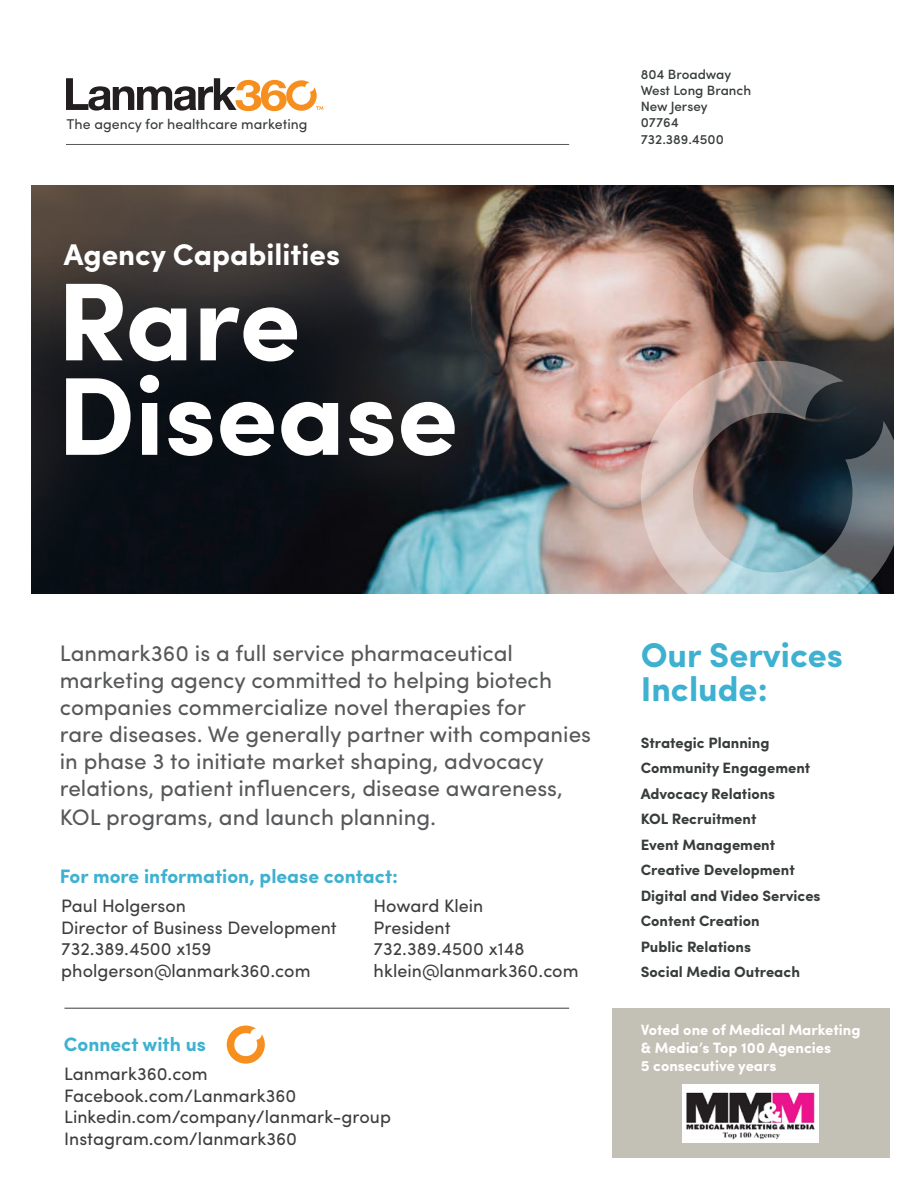
<style>
.page{position:relative;width:918px;height:1188px;background:#fff}
.page>*{position:absolute;margin:0;border:0;box-sizing:border-box;transform-origin:0 0}
.t1{font:700 111px/94.5px "Sofia Pro";color:#fff}
.t2{font:700 34.5px/34.5px "Sofia Pro";color:#3eb1d1}
.t3{font:700 30px "Sofia Pro";color:#fff}
.t4{font:22.5px/27.3px "Sofia Pro";color:#57585a}
.t5{font:700 19.5px "Sofia Pro";color:#3eb1d1}
.t6{font:18px/21.6px "Sofia Pro";color:#3e3e3f}
.t7{font:700 15px/25.5px "Sofia Pro";color:#383c3c}
.t8{font:700 15px/18px "Sofia Pro";color:#fff}
.t9{font:14.25px "Sofia Pro";color:#383c3c}
.t10{font:500 13.5px/16.2px "Sofia Pro";color:#383c3c}
</style>
<div class="page">
<img style="left:31px;top:186px;width:863px;height:408px">
<svg style="left:66px;top:78px;width:257px;height:33px"></svg>
<div style="left:47px;top:265px;width:426px;height:209px;background:#231f20;opacity:.17"></div>
<div style="left:47px;top:225px;width:309px;height:64px;background:#231f20;opacity:.17"></div>
<hr style="left:66px;top:144px;width:503px;height:1px;background:#57585a">
<hr style="left:64px;top:1008px;width:505px;height:1px;background:#383c3c">
<div style="left:612px;top:1008px;width:277px;height:150px;background:#c3c0b5"></div>
<svg style="left:227px;top:1026px;width:38px;height:38px"></svg>
<img style="left:683px;top:1085px;width:135px;height:58px">
<svg style="left:641px;top:361px;width:253px;height:233px"></svg>
<p class="t9" style="left:67px;top:114px;width:242px">The agency for healthcare marketing</p>
<p class="t3" style="left:64px;top:231px;width:278px">Agency Capabilities</p>
<p class="t1" style="left:57px;top:267px;width:403px">Rare<br>Disease</p>
<p class="t10" style="left:641px;top:65px;width:112px">804 Broadway<br>West Long Branch<br>New Jersey<br>07764<br>732.389.4500</p>
<p class="t4" style="left:60px;top:638px;width:533px">Lanmark360 is a full service pharmaceutical marketing agency committed to helping biotech companies commercialize novel therapies for<br>rare diseases. We generally partner with companies in phase 3 to initiate market shaping, advocacy relations, patient influencers, disease awareness, KOL programs, and launch planning.</p>
<p class="t5" style="left:60px;top:862px;width:340px">For more information, please contact:</p>
<p class="t6" style="left:61px;top:894px;width:277px">Paul Holgerson<br>Director of Business Development<br>732.389.4500 x159 pholgerson@lanmark360.com</p>
<p class="t6" style="left:374px;top:894px;width:206px">Howard Klein<br>President<br>732.389.4500 x148 hklein@lanmark360.com</p>
<p class="t5" style="left:64px;top:1030px;width:144px">Connect with us</p>
<p class="t6" style="left:64px;top:1062px;width:145px">Lanmark360.com</p>
<p class="t6" style="left:64px;top:1083px;width:234px">Facebook.com/Lanmark360</p>
<p class="t6" style="left:64px;top:1105px;width:328px">Linkedin.com/company/lanmark-group</p>
<p class="t6" style="left:64px;top:1127px;width:234px">Instagram.com/lanmark360</p>
<p class="t2" style="left:641px;top:635px;width:204px">Our Services<br>Include:</p>
<p class="t7" style="left:641px;top:729px;width:181px">Strategic Planning<br>Community Engagement<br>Advocacy Relations<br>KOL Recruitment<br>Event Management<br>Creative Development<br>Digital and Video Services<br>Content Creation<br>Public Relations<br>Social Media Outreach</p>
<p class="t8" style="left:641px;top:1020px;width:221px">Voted one of Medical Marketing &amp; Media’s Top 100 Agencies<br>5 consecutive years</p>
</div>
